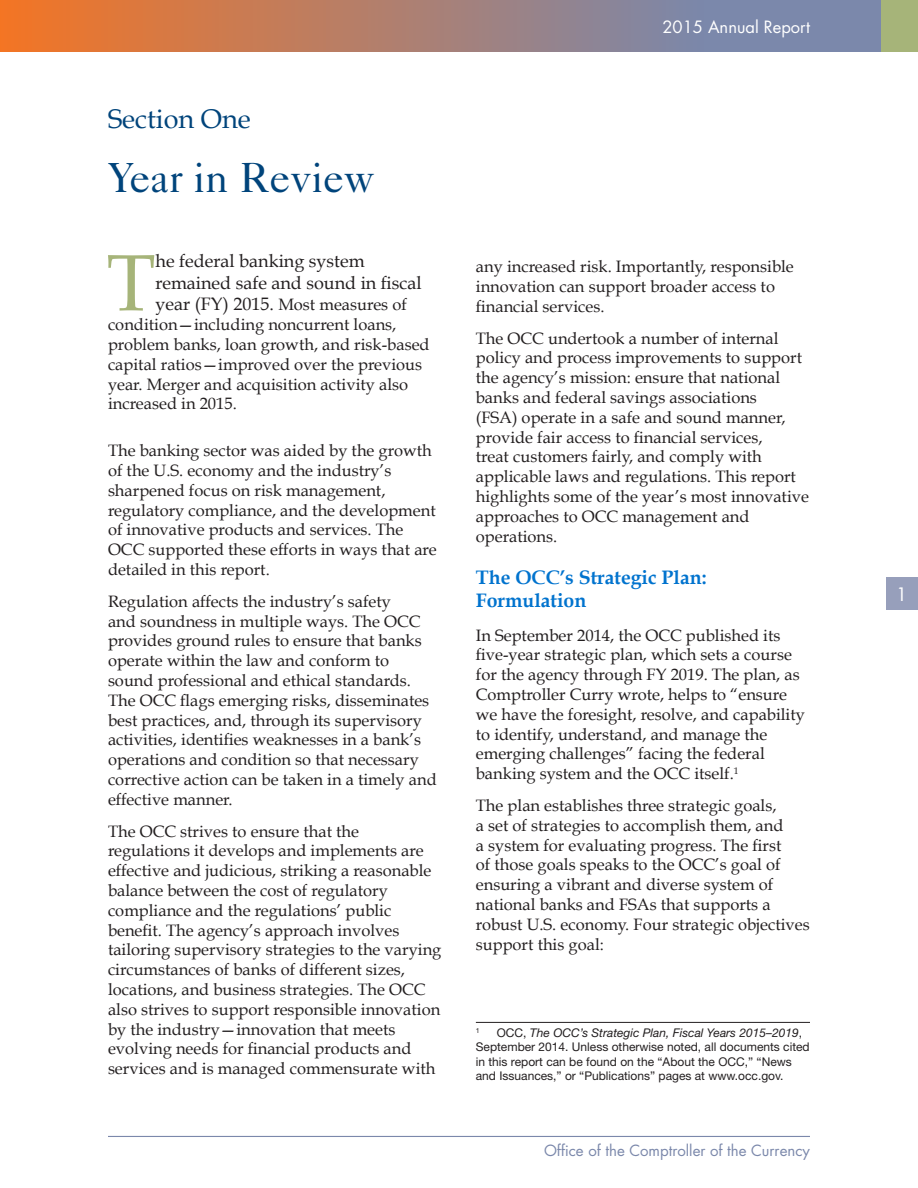
<style>
.page{position:relative;width:918px;height:1188px;background:#fff}
.page>*{position:absolute;margin:0;border:0;box-sizing:border-box;transform-origin:0 0}
.Normal_Drop_Caps{font:79.8px "Book Antiqua";color:#a6b479}
.Heading_1{font:42px "Caslon 540 LT Std";color:#00447b}
.Section_Heading{font:27px "Book Antiqua";color:#00447b}
.Heading_Two{font:700 19.5px/23.4px "Book Antiqua";color:#0073ce}
.Normal_Drop_Caps-2{font:18px/21.6px "Book Antiqua";color:#231f20}
.t1{font:18px "Futura Std";color:#fff}
.Normal_Drop_Caps-3{font:16.5px/19.8px "Book Antiqua";color:#231f20}
.t2{font:16.5px "Futura Std";color:#fff}
.t3{font:15px "Futura Std";color:#7b88ab}
.Footnote_text{font:12px/14.4px "Helvetica Neue LT Std";color:#231f20}
.Footnote_text-2{font:7.05px "Helvetica Neue LT Std";color:#231f20}
.s1{font-size:18px}
.s2{font-style:italic}
</style>
<div class="page">
<hr style="left:108px;top:1136px;width:702px;height:1px;background:#7b88ab">
<div style="left:886px;top:578px;width:32px;height:32px;background:#979fbb"></div>
<svg style="left:0;top:0;width:881px;height:52px;background:#aa8074"></svg>
<div style="left:881px;top:0;width:37px;height:52px;background:#a6b479"></div>
<hr style="left:476px;top:1022px;width:334px;height:1px;background:#231f20">
<p class="Section_Heading" style="left:108px;top:102px;width:144px">Section One</p>
<p class="Heading_1" style="left:108px;top:152px;width:268px">Year in Review</p>
<p class="Normal_Drop_Caps" style="left:107px;top:234px;width:50px">T</p>
<p class="Normal_Drop_Caps-2" style="left:156px;top:250px;width:268px">he federal banking system remained safe and sound in fiscal</p>
<p class="Normal_Drop_Caps-3" style="left:108px;top:295px;width:323px;text-indent:48px"><span class="s1">year (FY) 2015.</span> Most measures of condition—including noncurrent loans, problem banks, loan growth, and risk-based capital ratios—improved over the previous year. Merger and acquisition activity also increased in 2015.</p>
<p class="Normal_Drop_Caps-3" style="left:108px;top:441px;width:330px">The banking sector was aided by the growth of the U.S. economy and the industry’s sharpened focus on risk management, regulatory compliance, and the development of innovative products and services. The OCC supported these efforts in ways that are detailed in this report.</p>
<p class="Normal_Drop_Caps-3" style="left:108px;top:591px;width:330px">Regulation affects the industry’s safety<br>and soundness in multiple ways. The OCC provides ground rules to ensure that banks operate within the law and conform to sound professional and ethical standards.<br>The OCC flags emerging risks, disseminates best practices, and, through its supervisory activities, identifies weaknesses in a bank’s operations and condition so that necessary corrective action can be taken in a timely and effective manner.</p>
<p class="Normal_Drop_Caps-3" style="left:108px;top:821px;width:335px">The OCC strives to ensure that the regulations it develops and implements are effective and judicious, striking a reasonable balance between the cost of regulatory compliance and the regulations’ public benefit. The agency’s approach involves tailoring supervisory strategies to the varying circumstances of banks of different sizes, locations, and business strategies. The OCC also strives to support responsible innovation by the industry—innovation that meets evolving needs for financial products and services and is managed commensurate with</p>
<p class="t2" style="left:662px;top:16px;width:149px">2015 Annual Report</p>
<p class="Normal_Drop_Caps-3" style="left:476px;top:257px;width:319px">any increased risk. Importantly, responsible innovation can support broader access to financial services.</p>
<p class="Normal_Drop_Caps-3" style="left:476px;top:328px;width:335px">The OCC undertook a number of internal policy and process improvements to support the agency’s mission: ensure that national banks and federal savings associations<br>(FSA) operate in a safe and sound manner, provide fair access to financial services,<br>treat customers fairly, and comply with applicable laws and regulations. This report highlights some of the year’s most innovative approaches to OCC management and operations.</p>
<p class="Heading_Two" style="left:476px;top:566px;width:232px">The OCC’s Strategic Plan:<br>Formulation</p>
<p class="Normal_Drop_Caps-3" style="left:476px;top:625px;width:331px">In September 2014, the OCC published its five-year strategic plan, which sets a course for the agency through FY 2019. The plan, as Comptroller Curry wrote, helps to “ensure we have the foresight, resolve, and capability to identify, understand, and manage the emerging challenges” facing the federal banking system and the OCC itself.<sup>1</sup></p>
<p class="Normal_Drop_Caps-3" style="left:476px;top:795px;width:335px">The plan establishes three strategic goals,<br>a set of strategies to accomplish them, and<br>a system for evaluating progress. The first<br>of those goals speaks to the OCC’s goal of ensuring a vibrant and diverse system of national banks and FSAs that supports a robust U.S. economy. Four strategic objectives support this goal:</p>
<p class="Footnote_text-2" style="left:476px;top:1026px;width:5px">1</p>
<p class="Footnote_text" style="left:476px;top:1025px;width:335px;text-indent:21px">OCC, <span class="s2">The OCC’s Strategic Plan, Fiscal Years 2015–2019</span>, September 2014. Unless otherwise noted, all documents cited in this report can be found on the “About the OCC,” “News and Issuances,” or “Publications” pages at www.occ.gov.</p>
<p class="t3" style="left:544px;top:1140px;width:267px">Office of the Comptroller of the Currency</p>
<p class="t1" style="left:896px;top:583px;width:13px">1</p>
</div>
